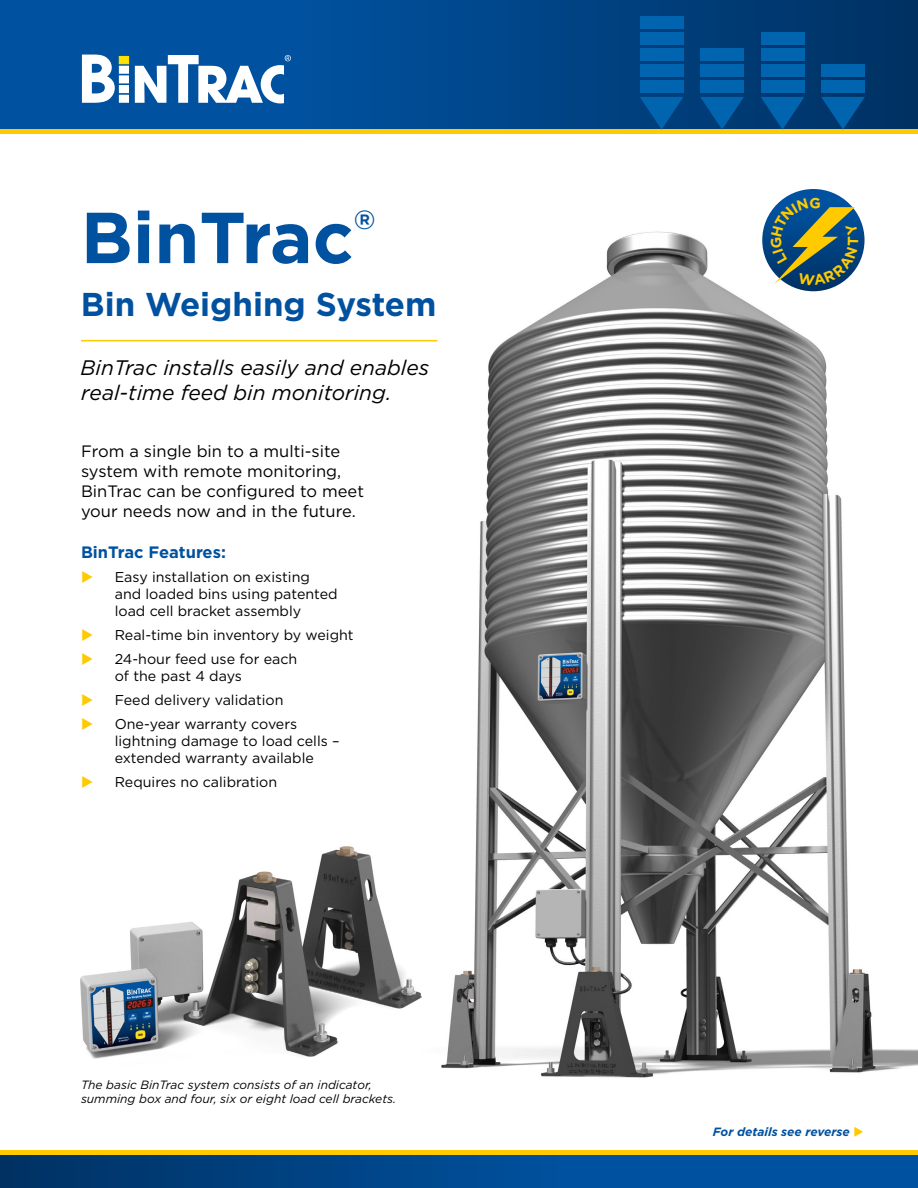
<style>
.page{position:relative;width:918px;height:1188px;background:#fff}
.page>*{position:absolute;margin:0;border:0;box-sizing:border-box;transform-origin:0 0}
.Head_-_Headline_Main{font:700 72px "Gotham HTF";color:#00519f}
.Head_-_Headline_Sub{font:700 33px "Gotham HTF";color:#00519f}
.Head_-_Headline_Main-2{font:700 26.25px "Gotham HTF";color:#00519f}
.Head_-_Intro_Stateme{font:italic 21px/25.2px "Gotham HTF";color:#000}
.Body_-_Copy{font:16.5px/19.8px "Gotham HTF";color:#000}
.Body_-_Topic{font:700 16.5px "Gotham HTF";color:#00519f}
.t1{font:14.25px/17.1px "Gotham HTF";color:#000}
.Body_-_Caption{font:italic 12px/14.4px "Gotham HTF";color:#000}
.t2{font:italic 700 12px "Gotham HTF";color:#00519f}
.s1{color:#ffca00}
</style>
<div class="page">
<img style="left:281px;top:211px;width:637px;height:867px">
<div style="left:0;top:0;width:918px;height:130px;background:linear-gradient(to right,#0057ab,#00376d)"></div>
<svg style="left:82px;top:55px;width:47px;height:48px"></svg>
<div style="left:119px;top:56px;width:10px;height:8px;background:#ffe200;border:1px solid #ffe200"></div>
<svg style="left:135px;top:55px;width:156px;height:48px"></svg>
<hr style="left:0;top:130px;width:918px;height:4px;background:#ffca00">
<div style="left:640px;top:81px;width:43px;height:12px;background:#0064af"></div>
<div style="left:640px;top:65px;width:43px;height:12px;background:#0064af"></div>
<div style="left:640px;top:49px;width:43px;height:12px;background:#0064af"></div>
<div style="left:640px;top:32px;width:43px;height:13px;background:#0064af"></div>
<div style="left:640px;top:16px;width:43px;height:13px;background:#0064af"></div>
<svg style="left:640px;top:97px;width:43px;height:33px"></svg>
<div style="left:700px;top:81px;width:44px;height:12px;background:#0064af"></div>
<div style="left:700px;top:65px;width:44px;height:12px;background:#0064af"></div>
<div style="left:700px;top:49px;width:44px;height:12px;background:#0064af"></div>
<svg style="left:700px;top:97px;width:44px;height:33px"></svg>
<div style="left:761px;top:81px;width:43px;height:12px;background:#0064af"></div>
<div style="left:761px;top:65px;width:43px;height:12px;background:#0064af"></div>
<div style="left:761px;top:49px;width:43px;height:12px;background:#0064af"></div>
<div style="left:761px;top:32px;width:43px;height:13px;background:#0064af"></div>
<svg style="left:761px;top:97px;width:43px;height:33px"></svg>
<div style="left:821px;top:81px;width:44px;height:12px;background:#0064af"></div>
<div style="left:821px;top:65px;width:44px;height:12px;background:#0064af"></div>
<svg style="left:821px;top:97px;width:44px;height:33px"></svg>
<hr style="left:81px;top:340px;width:356px;height:1px;background:#ffca00">
<svg style="left:762px;top:189px;width:103px;height:102px"></svg>
<div style="left:0;top:1155px;width:918px;height:33px;background:linear-gradient(to right,#00366b,#0058ad)"></div>
<hr style="left:0;top:1151px;width:918px;height:4px;background:#ffca00">
<img style="left:81px;top:846px;width:340px;height:219px">
<svg style="left:771px;top:197px;width:87px;height:89px"></svg>
<p class="Head_-_Headline_Main" style="left:81px;top:196px;width:274px">BinTrac</p>
<p class="Head_-_Headline_Main-2" style="left:354px;top:204px;width:23px">®</p>
<p class="Head_-_Headline_Sub" style="left:81px;top:285px;width:357px">Bin Weighing System</p>
<p class="Head_-_Intro_Stateme" style="left:81px;top:355px;width:350px">BinTrac installs easily and enables real-time feed bin monitoring.</p>
<p class="Body_-_Copy" style="left:81px;top:441px;width:285px">From a single bin to a multi-site system with remote monitoring,<br>BinTrac can be configured to meet your needs now and in the future.</p>
<p class="Body_-_Topic" style="left:81px;top:543px;width:146px">BinTrac Features:</p>
<p class="t1" style="left:115px;top:568px;width:224px;text-indent:-34px"><span class="s1">◆</span> Easy installation on existing and loaded bins using patented load cell bracket assembly</p>
<p class="t1" style="left:81px;top:626px;width:274px"><span class="s1">◆</span> Real-time bin inventory by weight</p>
<p class="t1" style="left:115px;top:650px;width:184px;text-indent:-34px"><span class="s1">◆</span> 24-hour feed use for each of the past 4 days</p>
<p class="t1" style="left:81px;top:691px;width:204px"><span class="s1">◆</span> Feed delivery validation</p>
<p class="t1" style="left:115px;top:715px;width:226px;text-indent:-34px"><span class="s1">◆</span> One-year warranty covers lightning damage to load cells – extended warranty available</p>
<p class="t1" style="left:81px;top:773px;width:198px"><span class="s1">◆</span> Requires no calibration</p>
<p class="Body_-_Caption" style="left:81px;top:1078px;width:317px">The basic BinTrac system consists of an indicator, summing box and four, six or eight load cell brackets.</p>
<p class="t2" style="left:713px;top:1125px;width:153px">For details see reverse <span class="s1">◆</span></p>
</div>
